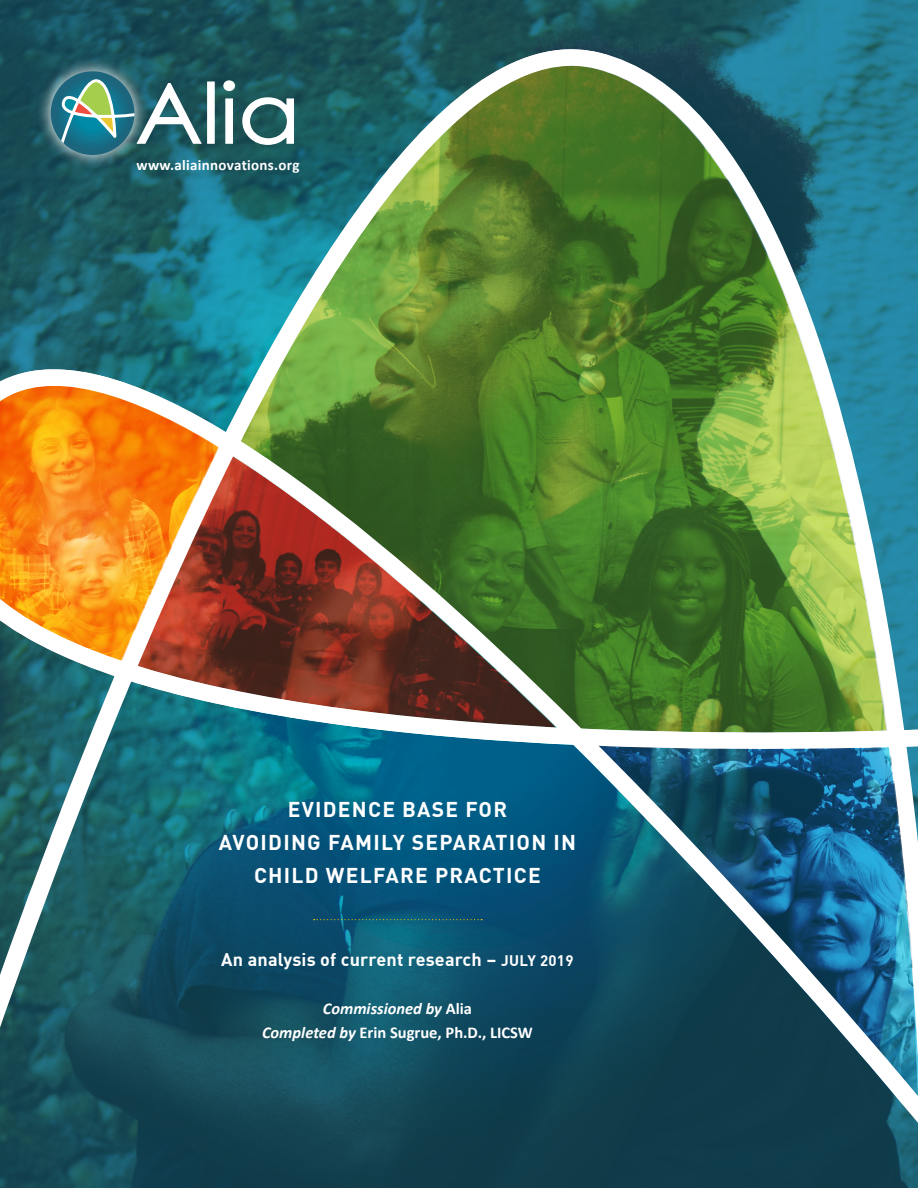
<style>
.page{position:relative;width:918px;height:1188px;background:#fff}
.page>*{position:absolute;margin:0;border:0;box-sizing:border-box;transform-origin:0 0}
.t1{font:700 21px/33px "DINOT";letter-spacing:.06em;color:#fff;text-align:center}
.t2{font:700 18px "DINOT";letter-spacing:.01em;color:#fff}
.t3{font:700 16.5px/24px "Calibri";color:#fff;text-align:center}
.t4{font:700 15px "Calibri";letter-spacing:.02em;color:#fff}
.s1{font-size:15px}
.s2{font-style:italic}
</style>
<div class="page">
<img style="left:0;top:0;width:918px;height:1188px">
<img style="left:0;top:6px;width:918px;height:1134px">
<svg style="left:314px;top:919px;width:168px;height:1px"></svg>
<div style="left:36px;top:57px;width:113px;height:112px;background:#fff;opacity:.88"></div>
<svg style="left:51px;top:71px;width:84px;height:84px"></svg>
<svg style="left:53px;top:77px;width:242px;height:71px"></svg>
<p class="t4" style="left:137px;top:156px;width:164px">www.aliainnovations.org</p>
<p class="t1" style="left:219px;top:791px;width:359px">EVIDENCE BASE FOR<br>AVOIDING FAMILY SEPARATION IN<br>CHILD WELFARE PRACTICE</p>
<p class="t2" style="left:221px;top:946px;width:354px">An analysis of current research – <span class="s1">JULY 2019</span></p>
<p class="t3" style="left:262px;top:997px;width:272px"><span class="s2">Commissioned by</span> Alia<br><span class="s2">Completed by</span> Erin Sugrue, Ph.D., LICSW</p>
</div>
